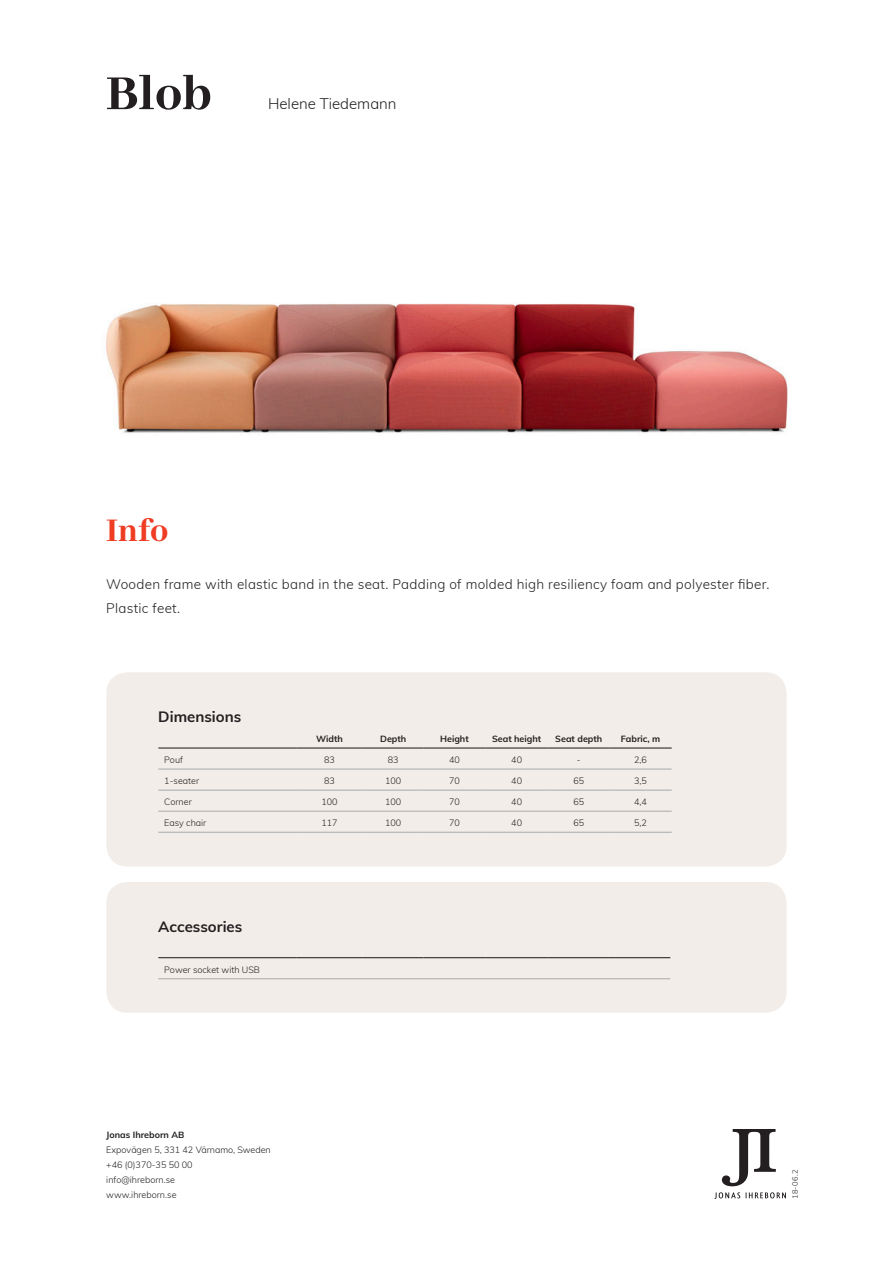
<style>
.page{position:relative;width:893px;height:1263px;background:#fff}
.page>*{position:absolute;margin:0;border:0;box-sizing:border-box;transform-origin:0 0}
.t1{font:800 54px "Abhaya Libre";color:#231f20}
.t2{font:800 36px "Abhaya Libre";color:#ef3c23}
.t3{font:700 15px "Muli";color:#231f20}
.t4{font:300 15px "Muli";color:#231f20}
.t5{font:300 13.5px/24px "Muli";letter-spacing:.02em;color:#231f20}
.t6{font:300 9px "Muli";color:#231f20}
.t7{font:700 9px "Muli";color:#231f20}
.t8{font:300 7.5px "Muli";color:#231f20}
</style>
<div class="page">
<img style="left:106px;top:303px;width:682px;height:130px">
<div style="left:106px;top:672px;width:681px;height:194px;background:#f2ede8;border-radius:21px"></div>
<svg style="left:714px;top:1192px;width:26px;height:7px"></svg>
<svg style="left:746px;top:1192px;width:40px;height:6px"></svg>
<svg style="left:722px;top:1129px;width:54px;height:57px"></svg>
<hr style="left:158px;top:769px;width:138px;height:1px;background:#a7a9ac">
<hr style="left:296px;top:769px;width:67px;height:1px;background:#a7a9ac">
<hr style="left:363px;top:769px;width:61px;height:1px;background:#a7a9ac">
<hr style="left:424px;top:769px;width:61px;height:1px;background:#a7a9ac">
<hr style="left:485px;top:769px;width:63px;height:1px;background:#a7a9ac">
<hr style="left:548px;top:769px;width:61px;height:1px;background:#a7a9ac">
<hr style="left:609px;top:769px;width:63px;height:1px;background:#a7a9ac">
<hr style="left:158px;top:790px;width:138px;height:1px;background:#a7a9ac">
<hr style="left:296px;top:790px;width:67px;height:1px;background:#a7a9ac">
<hr style="left:363px;top:790px;width:61px;height:1px;background:#a7a9ac">
<hr style="left:424px;top:790px;width:61px;height:1px;background:#a7a9ac">
<hr style="left:485px;top:790px;width:63px;height:1px;background:#a7a9ac">
<hr style="left:548px;top:790px;width:61px;height:1px;background:#a7a9ac">
<hr style="left:609px;top:790px;width:63px;height:1px;background:#a7a9ac">
<hr style="left:158px;top:811px;width:138px;height:1px;background:#a7a9ac">
<hr style="left:296px;top:811px;width:67px;height:1px;background:#a7a9ac">
<hr style="left:363px;top:811px;width:61px;height:1px;background:#a7a9ac">
<hr style="left:424px;top:811px;width:61px;height:1px;background:#a7a9ac">
<hr style="left:485px;top:811px;width:63px;height:1px;background:#a7a9ac">
<hr style="left:548px;top:811px;width:61px;height:1px;background:#a7a9ac">
<hr style="left:609px;top:811px;width:63px;height:1px;background:#a7a9ac">
<hr style="left:158px;top:832px;width:138px;height:1px;background:#a7a9ac">
<hr style="left:296px;top:832px;width:67px;height:1px;background:#a7a9ac">
<hr style="left:363px;top:832px;width:61px;height:1px;background:#a7a9ac">
<hr style="left:424px;top:832px;width:61px;height:1px;background:#a7a9ac">
<hr style="left:485px;top:832px;width:63px;height:1px;background:#a7a9ac">
<hr style="left:548px;top:832px;width:61px;height:1px;background:#a7a9ac">
<hr style="left:609px;top:832px;width:63px;height:1px;background:#a7a9ac">
<hr style="left:158px;top:747px;width:138px;height:1px;background:#231f20">
<hr style="left:296px;top:747px;width:67px;height:1px;background:#231f20">
<hr style="left:363px;top:747px;width:61px;height:1px;background:#231f20">
<hr style="left:424px;top:747px;width:61px;height:1px;background:#231f20">
<hr style="left:485px;top:747px;width:63px;height:1px;background:#231f20">
<hr style="left:548px;top:747px;width:61px;height:1px;background:#231f20">
<hr style="left:609px;top:747px;width:63px;height:1px;background:#231f20">
<div style="left:106px;top:882px;width:681px;height:131px;background:#f2ede8;border-radius:21px"></div>
<hr style="left:158px;top:978px;width:138px;height:1px;background:#a7a9ac">
<hr style="left:296px;top:978px;width:67px;height:1px;background:#a7a9ac">
<hr style="left:363px;top:978px;width:61px;height:1px;background:#a7a9ac">
<hr style="left:424px;top:978px;width:61px;height:1px;background:#a7a9ac">
<hr style="left:485px;top:978px;width:63px;height:1px;background:#a7a9ac">
<hr style="left:548px;top:978px;width:60px;height:1px;background:#a7a9ac">
<hr style="left:608px;top:978px;width:62px;height:1px;background:#a7a9ac">
<hr style="left:158px;top:957px;width:138px;height:1px;background:#231f20">
<hr style="left:296px;top:957px;width:67px;height:1px;background:#231f20">
<hr style="left:363px;top:957px;width:61px;height:1px;background:#231f20">
<hr style="left:424px;top:957px;width:61px;height:1px;background:#231f20">
<hr style="left:485px;top:957px;width:63px;height:1px;background:#231f20">
<hr style="left:548px;top:957px;width:60px;height:1px;background:#231f20">
<hr style="left:608px;top:957px;width:62px;height:1px;background:#231f20">
<p class="t1" style="left:106px;top:64px;width:107px">Blob</p>
<p class="t4" style="left:268px;top:93px;width:130px">Helene Tiedemann</p>
<p class="t2" style="left:106px;top:510px;width:64px">Info</p>
<p class="t5" style="left:106px;top:571px;width:665px">Wooden frame with elastic band in the seat. Padding of molded high resiliency foam and polyester fiber.<br>Plastic feet.</p>
<p class="t3" style="left:158px;top:706px;width:84px">Dimensions</p>
<p class="t7" style="left:316px;top:732px;width:28px">Width</p>
<p class="t7" style="left:380px;top:732px;width:28px">Depth</p>
<p class="t7" style="left:440px;top:732px;width:30px">Height</p>
<p class="t7" style="left:492px;top:732px;width:51px">Seat height</p>
<p class="t7" style="left:555px;top:732px;width:49px">Seat depth</p>
<p class="t7" style="left:621px;top:732px;width:41px">Fabric, m</p>
<p class="t6" style="left:164px;top:753px;width:20px">Pouf</p>
<p class="t6" style="left:324px;top:753px;width:12px">83</p>
<p class="t6" style="left:388px;top:753px;width:12px">83</p>
<p class="t6" style="left:449px;top:753px;width:12px">40</p>
<p class="t6" style="left:511px;top:753px;width:12px">40</p>
<p class="t6" style="left:577px;top:753px;width:5px">-</p>
<p class="t6" style="left:634px;top:753px;width:14px">2,6</p>
<p class="t6" style="left:164px;top:774px;width:36px">1-seater</p>
<p class="t6" style="left:324px;top:774px;width:12px">83</p>
<p class="t6" style="left:385px;top:774px;width:18px">100</p>
<p class="t6" style="left:449px;top:774px;width:12px">70</p>
<p class="t6" style="left:511px;top:774px;width:12px">40</p>
<p class="t6" style="left:573px;top:774px;width:12px">65</p>
<p class="t6" style="left:634px;top:774px;width:14px">3,5</p>
<p class="t6" style="left:164px;top:795px;width:29px">Corner</p>
<p class="t6" style="left:321px;top:795px;width:18px">100</p>
<p class="t6" style="left:385px;top:795px;width:18px">100</p>
<p class="t6" style="left:449px;top:795px;width:12px">70</p>
<p class="t6" style="left:511px;top:795px;width:12px">40</p>
<p class="t6" style="left:573px;top:795px;width:12px">65</p>
<p class="t6" style="left:634px;top:795px;width:14px">4,4</p>
<p class="t6" style="left:164px;top:816px;width:44px">Easy chair</p>
<p class="t6" style="left:321px;top:816px;width:18px">117</p>
<p class="t6" style="left:385px;top:816px;width:18px">100</p>
<p class="t6" style="left:449px;top:816px;width:12px">70</p>
<p class="t6" style="left:511px;top:816px;width:12px">40</p>
<p class="t6" style="left:573px;top:816px;width:12px">65</p>
<p class="t6" style="left:634px;top:816px;width:14px">5,2</p>
<p class="t3" style="left:158px;top:915px;width:86px">Accessories</p>
<p class="t6" style="left:164px;top:963px;width:97px">Power socket with USB</p>
<p class="t7" style="left:106px;top:1128px;width:80px">Jonas Ihreborn AB</p>
<p class="t6" style="left:106px;top:1143px;width:166px">Expovägen 5, 331 42 Värnamo, Sweden</p>
<p class="t6" style="left:106px;top:1158px;width:88px">+46 (0)370-35 50 00</p>
<p class="t6" style="left:106px;top:1173px;width:70px">info@ihreborn.se</p>
<p class="t6" style="left:106px;top:1188px;width:72px">www.ihreborn.se</p>
<p class="t8" style="left:790px;top:1199px;width:31px;rotate:-90deg">18-06.2</p>
</div>
